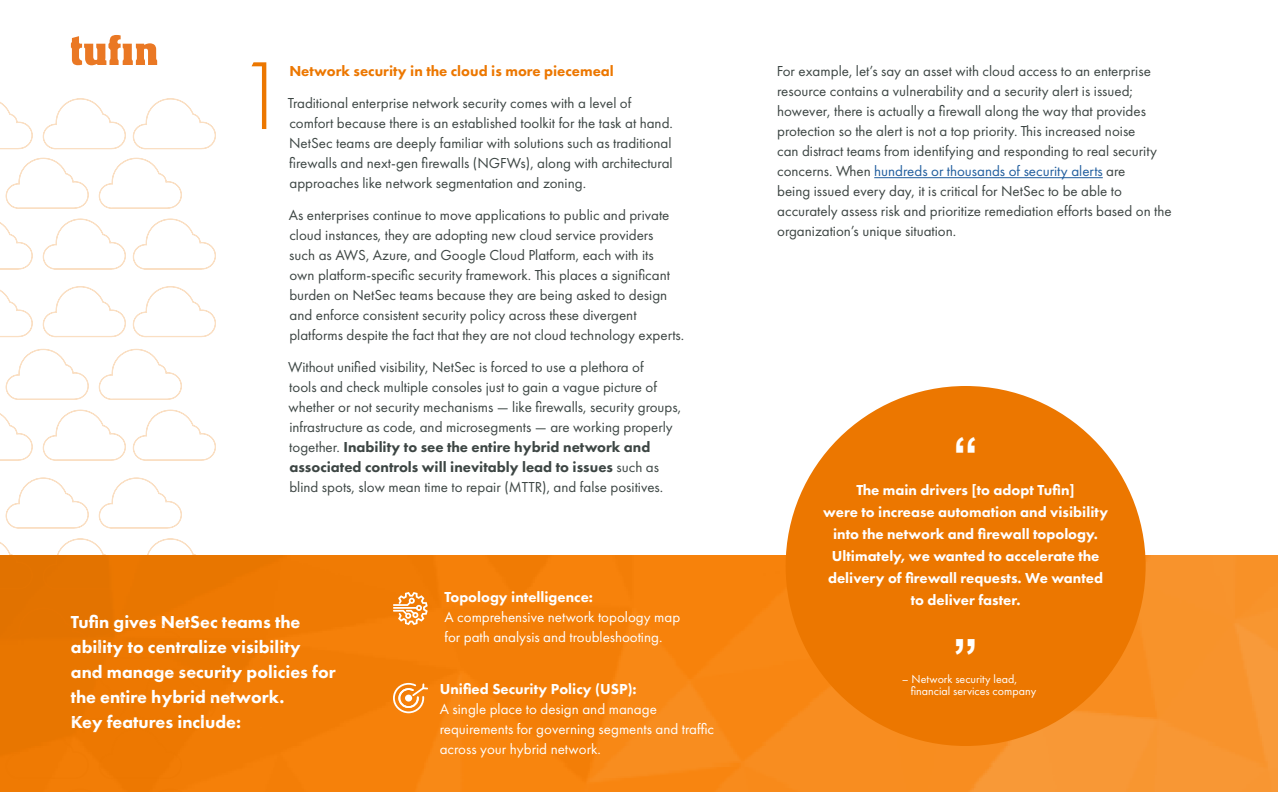
<style>
.page{position:relative;width:1278px;height:792px;background:#fff}
.page>*{position:absolute;margin:0;border:0;box-sizing:border-box;transform-origin:0 0}
.t1{font:300 100px "Futura PT";color:#ec7700}
.t2{font:700 50px "Arial";color:#fff}
.t3{font:800 18px/25px "Futura PT";color:#fff}
.t4{font:15px/20px "Futura PT";color:#3d4644}
.t5{font:15px/20px "Futura PT";color:#3d4543}
.t6{font:800 15px/22px "Futura PT";color:#fff;text-align:center}
.t7{font:15px/20px "Futura PT";color:#fff}
.t8{font:800 15px "Futura PT";color:#ec7700}
.t9{font:12px "Futura PT";color:#fff}
.s1{font-weight:800}
.s2{color:#3d4543}
.s3{color:#215e9e}
</style>
<div class="page">
<img style="left:0;top:556px;width:1278px;height:236px">
<hr style="left:874px;top:177px;width:229px;height:1px;background:#215e9e">
<svg style="left:71px;top:35px;width:86px;height:30px"></svg>
<svg style="left:5px;top:348px;width:84px;height:52px"></svg>
<svg style="left:98px;top:348px;width:84px;height:52px"></svg>
<svg style="left:0;top:413px;width:33px;height:48px"></svg>
<svg style="left:42px;top:409px;width:84px;height:52px"></svg>
<svg style="left:0;top:290px;width:33px;height:48px"></svg>
<svg style="left:42px;top:286px;width:84px;height:52px"></svg>
<svg style="left:132px;top:409px;width:84px;height:52px"></svg>
<svg style="left:132px;top:286px;width:84px;height:52px"></svg>
<svg style="left:5px;top:477px;width:84px;height:52px"></svg>
<svg style="left:98px;top:477px;width:84px;height:52px"></svg>
<svg style="left:0;top:542px;width:33px;height:48px"></svg>
<svg style="left:42px;top:538px;width:84px;height:52px"></svg>
<svg style="left:132px;top:538px;width:84px;height:52px"></svg>
<div style="left:5px;top:607px;width:84px;height:53px;background:#e37300"></div>
<div style="left:98px;top:607px;width:84px;height:53px;background:#ea7600"></div>
<div style="left:0;top:668px;width:33px;height:53px;background:#e87600"></div>
<div style="left:42px;top:668px;width:84px;height:53px;background:#e87600"></div>
<div style="left:132px;top:668px;width:84px;height:53px;background:#ed7801"></div>
<div style="left:5px;top:727px;width:84px;height:53px;background:#ef7a03"></div>
<div style="left:98px;top:727px;width:84px;height:53px;background:#ed7801"></div>
<svg style="left:0;top:788px;width:33px;height:4px"></svg>
<svg style="left:42px;top:788px;width:84px;height:4px"></svg>
<svg style="left:132px;top:788px;width:84px;height:4px"></svg>
<svg style="left:0;top:102px;width:33px;height:48px"></svg>
<svg style="left:42px;top:98px;width:84px;height:52px"></svg>
<svg style="left:132px;top:98px;width:84px;height:52px"></svg>
<svg style="left:5px;top:157px;width:84px;height:52px"></svg>
<svg style="left:98px;top:157px;width:84px;height:52px"></svg>
<svg style="left:0;top:222px;width:33px;height:48px"></svg>
<svg style="left:42px;top:218px;width:84px;height:52px"></svg>
<svg style="left:132px;top:218px;width:84px;height:52px"></svg>
<svg style="left:393px;top:683px;width:35px;height:30px"></svg>
<div style="left:786px;top:386px;width:360px;height:360px;background:#ec7700;border-radius:50%"></div>
<svg style="left:393px;top:592px;width:35px;height:33px"></svg>
<h1 class="t1" style="left:235px;top:39px;width:56px">1</h1>
<p class="t8" style="left:289px;top:62px;width:326px">Network security in the cloud is more piecemeal</p>
<p class="t4" style="left:288px;top:93px;width:387px">Traditional enterprise network security comes with a level of comfort because there is an established toolkit for the task at hand.<br>NetSec teams are deeply familiar with solutions such as traditional firewalls and next-gen firewalls (NGFWs), along with architectural approaches like network segmentation and zoning.</p>
<p class="t5" style="left:289px;top:205px;width:397px">As enterprises continue to move applications to public and private cloud instances, they are adopting new cloud service providers<br>such as AWS, Azure, and Google Cloud Platform, each with its<br>own platform-specific security framework. This places a significant burden on NetSec teams because they are being asked to design and enforce consistent security policy across these divergent platforms despite the fact that they are not cloud technology experts.</p>
<p class="t4" style="left:288px;top:357px;width:395px">Without unified visibility, NetSec is forced to use a plethora of<br>tools and check multiple consoles just to gain a vague picture of whether or not security mechanisms — like firewalls, security groups, infrastructure as code, and microsegments — are working properly together. <span class="s1">Inability to see the entire hybrid network and associated controls will inevitably lead to issues</span> such as blind spots, slow mean time to repair (MTTR), and false positives.</p>
<p class="t3" style="left:71px;top:609px;width:266px">Tufin gives NetSec teams the ability to centralize visibility and manage security policies for the entire hybrid network.<br>Key features include:</p>
<p class="t6" style="left:444px;top:586px;width:150px">Topology intelligence:</p>
<p class="t7" style="left:444px;top:607px;width:237px">A comprehensive network topology map for path analysis and troubleshooting.</p>
<p class="t6" style="left:440px;top:678px;width:199px">Unified Security Policy (USP):</p>
<p class="t7" style="left:440px;top:699px;width:276px">A single place to design and manage requirements for governing segments and traffic across your hybrid network.</p>
<p class="t4" style="left:777px;top:61px;width:396px">For example, let’s say an asset with cloud access to an enterprise resource contains a vulnerability and a security alert is issued; however, there is actually a firewall along the way that provides protection so the alert is not a top priority. This increased noise<br>can distract teams from identifying <span class="s2">and responding to real security concerns. When</span> <span class="s3">hundreds or thousands of security alerts</span> <span class="s2">are<br>being issued every day, it is critical for NetSec to be able to accurately assess risk and prioritize remediation efforts based on the organization’s unique situation.</span></p>
<h2 class="t2" style="left:953px;top:422px;width:26px">“</h2>
<p class="t6" style="left:823px;top:479px;width:286px">The main drivers [to adopt Tufin]<br>were to increase automation and visibility into the network and firewall topology.<br>Ultimately, we wanted to accelerate the delivery of firewall requests. We wanted to deliver faster.</p>
<h2 class="t2" style="left:953px;top:624px;width:26px">”</h2>
<p class="t9" style="left:911px;top:684px;width:127px">financial services company</p>
<p class="t9" style="left:902px;top:672px;width:117px">– Network security lead,</p>
</div>
